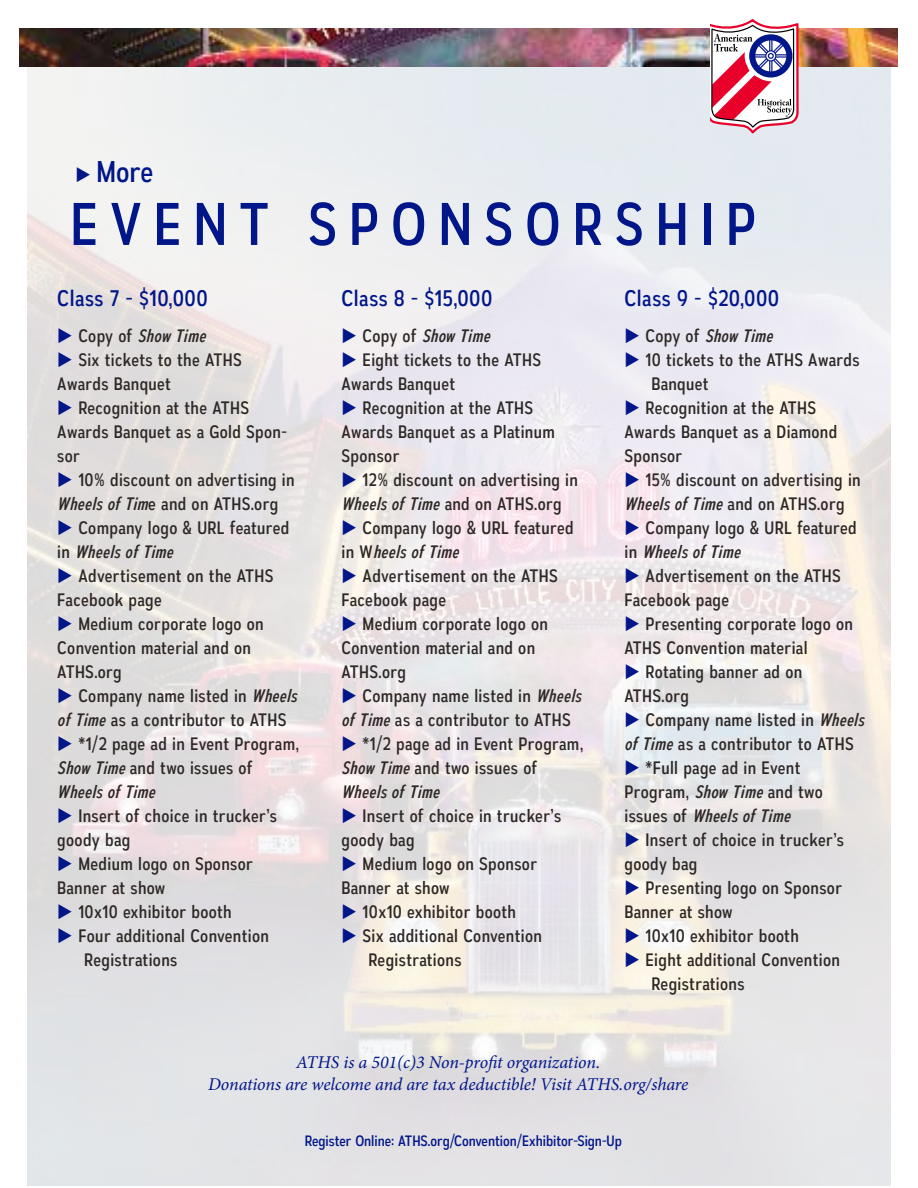
<style>
.page{position:relative;width:918px;height:1188px;background:#fff}
.page>*{position:absolute;margin:0;border:0;box-sizing:border-box;transform-origin:0 0}
.t1{font:60px "Autoradiographic Rg";letter-spacing:.2em;color:#001689}
.t2{font:30px "Autoradiographic Rg";color:#001689}
.t3{font:22.5px "Autoradiographic Rg";letter-spacing:.02em;color:#001689}
.t4{font:18px/24px "Autoradiographic Rg";letter-spacing:.02em;color:#2d2725}
.t5{font:italic 18px/21.6px "Minion Pro";letter-spacing:-.01em;color:#001689;text-align:center}
.t6{font:italic 18px "Autoradiographic Rg";letter-spacing:.02em;color:#2d2725}
.t7{font:15px "Autoradiographic Rg";color:#001689}
.s1{color:#001689}
.s2{font-style:normal}
.s3{font-style:italic}
</style>
<div class="page">
<img style="left:20px;top:28px;width:878px;height:39px">
<svg style="left:710px;top:19px;width:89px;height:115px"></svg>
<h2 class="t2" style="left:75px;top:154px;width:80px">◆ More</h2>
<h1 class="t1" style="left:70px;top:189px;width:687px">EVENT SPONSORSHIP</h1>
<p class="t3" style="left:57px;top:285px;width:152px">Class 7 - $10,000</p>
<p class="t6" style="left:57px;top:325px;width:150px"><span class="s1">◆</span> <span class="s2">Copy of</span> Show Time</p>
<p class="t4" style="left:57px;top:348px;width:186px"><span class="s1">◆</span> Six tickets to the ATHS<br>Awards Banquet</p>
<p class="t4" style="left:57px;top:396px;width:231px"><span class="s1">◆</span> Recognition at the ATHS<br>Awards Banquet as a Gold Spon&shy;sor</p>
<p class="t4" style="left:57px;top:468px;width:239px"><span class="s1">◆</span> 10% discount on advertising in<br><span class="s3">Wheels of Tim</span>e and on ATHS.org</p>
<p class="t4" style="left:57px;top:516px;width:234px"><span class="s1">◆</span> Company logo &amp; URL featured in <span class="s3">Wheels of Time</span></p>
<p class="t4" style="left:57px;top:564px;width:218px"><span class="s1">◆</span> Advertisement on the ATHS<br>Facebook page</p>
<p class="t4" style="left:57px;top:612px;width:208px"><span class="s1">◆</span> Medium corporate logo on<br>Convention material and on<br>ATHS.org</p>
<p class="t4" style="left:57px;top:684px;width:241px"><span class="s1">◆</span> Company name listed in <span class="s3">Wheels of Time</span> as a contributor to ATHS</p>
<p class="t4" style="left:57px;top:732px;width:244px"><span class="s1">◆</span> *1/2 page ad in Event Program,<br><span class="s3">Show Time</span> and two issues of<br><span class="s3">Wheels of Time</span></p>
<p class="t4" style="left:57px;top:804px;width:221px"><span class="s1">◆</span> Insert of choice in trucker’s goody bag</p>
<p class="t4" style="left:57px;top:852px;width:197px"><span class="s1">◆</span> Medium logo on Sponsor<br>Banner at show</p>
<p class="t4" style="left:57px;top:900px;width:176px"><span class="s1">◆</span> 10x10 exhibitor booth</p>
<p class="t4" style="left:84px;top:924px;width:186px;text-indent:-27px"><span class="s1">◆</span> Four additional Convention<br>Registrations</p>
<p class="t3" style="left:342px;top:285px;width:152px">Class 8 - $15,000</p>
<p class="t6" style="left:342px;top:325px;width:150px"><span class="s1">◆</span> <span class="s2">Copy of</span> Show Time</p>
<p class="t4" style="left:342px;top:348px;width:201px"><span class="s1">◆</span> Eight tickets to the ATHS<br>Awards Banquet</p>
<p class="t4" style="left:342px;top:396px;width:215px"><span class="s1">◆</span> Recognition at the ATHS<br>Awards Banquet as a Platinum<br>Sponsor</p>
<p class="t4" style="left:342px;top:468px;width:238px"><span class="s1">◆</span> 12% discount on advertising in<br><span class="s3">Wheels of Time</span> and on ATHS.org</p>
<p class="t4" style="left:342px;top:516px;width:234px"><span class="s1">◆</span> Company logo &amp; URL featured in W<span class="s3">heels of Time</span></p>
<p class="t4" style="left:342px;top:564px;width:218px"><span class="s1">◆</span> Advertisement on the ATHS<br>Facebook page</p>
<p class="t4" style="left:342px;top:612px;width:208px"><span class="s1">◆</span> Medium corporate logo on<br>Convention material and on<br>ATHS.org</p>
<p class="t4" style="left:342px;top:684px;width:241px"><span class="s1">◆</span> Company name listed in <span class="s3">Wheels of Time</span> as a contributor to ATHS</p>
<p class="t4" style="left:342px;top:732px;width:244px"><span class="s1">◆</span> *1/2 page ad in Event Program,<br><span class="s3">Show Time</span> and two issues of<br><span class="s3">Wheels of Time</span></p>
<p class="t4" style="left:342px;top:804px;width:221px"><span class="s1">◆</span> Insert of choice in trucker’s goody bag</p>
<p class="t4" style="left:342px;top:852px;width:197px"><span class="s1">◆</span> Medium logo on Sponsor<br>Banner at show</p>
<p class="t4" style="left:342px;top:900px;width:176px"><span class="s1">◆</span> 10x10 exhibitor booth</p>
<p class="t4" style="left:369px;top:924px;width:175px;text-indent:-27px"><span class="s1">◆</span> Six additional Convention<br>Registrations</p>
<p class="t3" style="left:625px;top:285px;width:156px">Class 9 - $20,000</p>
<p class="t6" style="left:625px;top:325px;width:150px"><span class="s1">◆</span> <span class="s2">Copy of</span> Show Time</p>
<p class="t4" style="left:652px;top:348px;width:210px;text-indent:-27px"><span class="s1">◆</span> 10 tickets to the ATHS Awards<br>Banquet</p>
<p class="t4" style="left:625px;top:396px;width:214px"><span class="s1">◆</span> Recognition at the ATHS<br>Awards Banquet as a Diamond<br>Sponsor</p>
<p class="t4" style="left:625px;top:468px;width:238px"><span class="s1">◆</span> 15% discount on advertising in<br><span class="s3">Wheels of Time</span> and on ATHS.org</p>
<p class="t4" style="left:625px;top:516px;width:234px"><span class="s1">◆</span> Company logo &amp; URL featured in <span class="s3">Wheels of Time</span></p>
<p class="t4" style="left:625px;top:564px;width:218px"><span class="s1">◆</span> Advertisement on the ATHS<br>Facebook page</p>
<p class="t4" style="left:625px;top:612px;width:230px"><span class="s1">◆</span> Presenting corporate logo on<br>ATHS Convention material</p>
<p class="t4" style="left:625px;top:660px;width:179px"><span class="s1">◆</span> Rotating banner ad on<br>ATHS.org</p>
<p class="t4" style="left:625px;top:708px;width:241px"><span class="s1">◆</span> Company name listed in <span class="s3">Wheels of Time</span> as a contributor to ATHS</p>
<p class="t4" style="left:625px;top:756px;width:200px"><span class="s1">◆</span> *Full page ad in Event<br>Program, <span class="s3">Show Time</span> and two issues of <span class="s3">Wheels of Time</span></p>
<p class="t4" style="left:625px;top:828px;width:221px"><span class="s1">◆</span> Insert of choice in trucker’s goody bag</p>
<p class="t4" style="left:625px;top:876px;width:219px"><span class="s1">◆</span> Presenting logo on Sponsor<br>Banner at show</p>
<p class="t4" style="left:625px;top:924px;width:176px"><span class="s1">◆</span> 10x10 exhibitor booth</p>
<p class="t4" style="left:652px;top:948px;width:190px;text-indent:-27px"><span class="s1">◆</span> Eight additional Convention<br>Registrations</p>
<p class="t5" style="left:208px;top:1051px;width:482px">ATHS is a 501(c)3 Non-profit organization.<br>Donations are welcome and are tax deductible! Visit ATHS.org/share</p>
<p class="t7" style="left:305px;top:1132px;width:319px">Register Online: ATHS.org/Convention/Exhibitor-Sign-Up</p>
</div>
